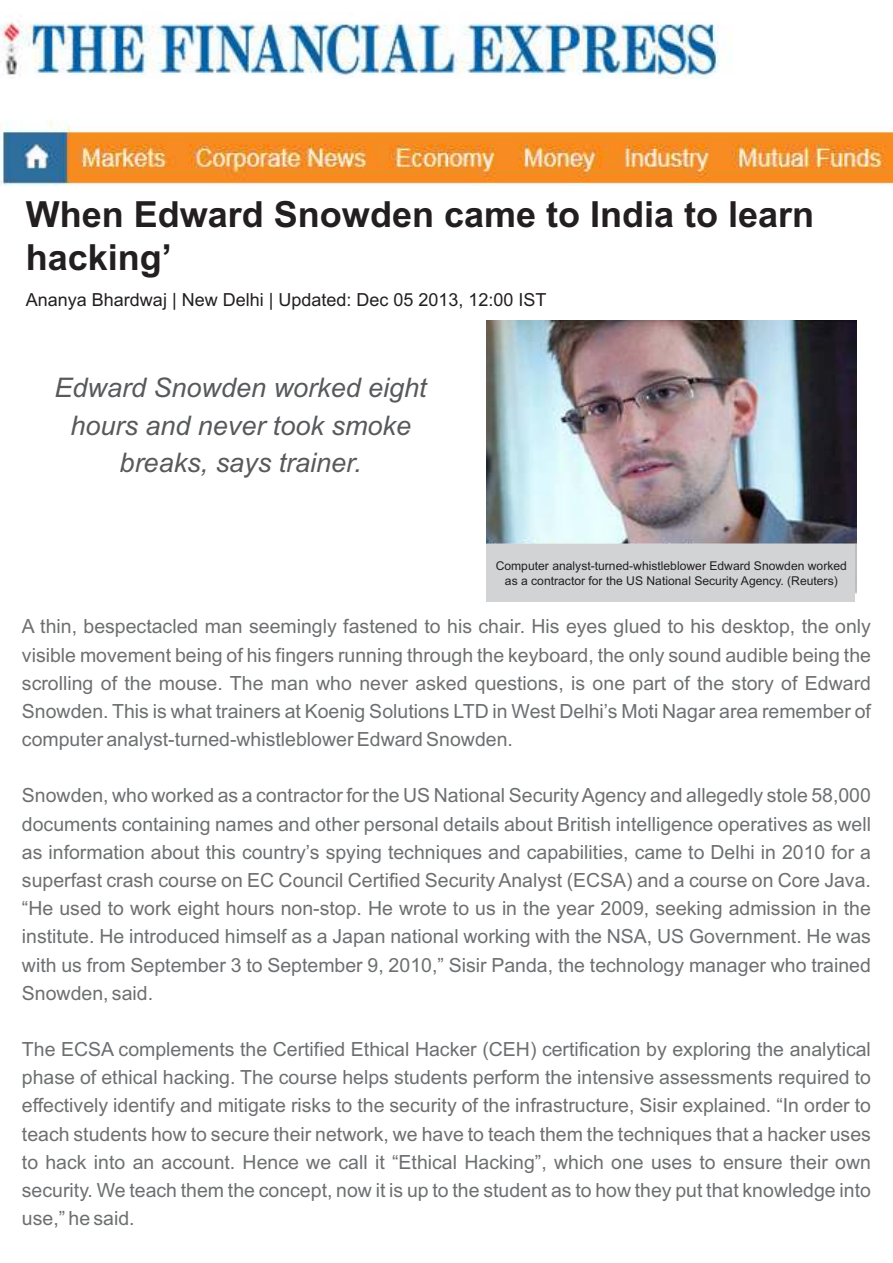
<style>
.page{position:relative;width:893px;height:1263px;background:#fff}
.page>*{position:absolute;margin:0;border:0;box-sizing:border-box;transform-origin:0 0}
.t1{font:700 36px/42.8px "Arial";color:#231f20}
.t2{font:italic 27px/37.7px "Arial";color:#58595b;text-align:center}
.t3{font:19.5px/28.2px "Arial";color:#6d6f71;text-align:justify}
.t4{font:18px "Arial";color:#231f20}
.t5{font:12.15px/15.8px "Arial";color:#231f20;text-align:center}
</style>
<div class="page">
<img style="left:0;top:22px;width:893px;height:163px">
<img style="left:487px;top:320px;width:369px;height:274px">
<div style="left:487px;top:544px;width:368px;height:58px;background:#d1d3d4"></div>
<div style="left:0;top:80px;width:770px;height:29px;background:#fff"></div>
<h1 class="t1" style="left:26px;top:197px;width:790px">When Edward Snowden came to India to learn hacking’</h1>
<p class="t4" style="left:26px;top:293px;width:522px">Ananya Bhardwaj | New Delhi | Updated: Dec 05 2013, 12:00 IST</p>
<h2 class="t2" style="left:55px;top:371px;width:374px">Edward Snowden worked eight hours and never took smoke breaks, says trainer.</h2>
<p class="t5" style="left:496px;top:559px;width:353px">Computer analyst-turned-whistleblower Edward Snowden worked as a contractor for the US National Security Agency. (Reuters)</p>
<p class="t3" style="left:22px;top:614px;width:851px">A thin, bespectacled man seemingly fastened to his chair. His eyes glued to his desktop, the only visible movement being of his fingers running through the keyboard, the only sound audible being the scrolling of the mouse. The man who never asked questions, is one part of the story of Edward Snowden. This is what trainers at Koenig Solutions LTD in West Delhi’s Moti Nagar area remember of computer analyst-turned-whistleblower Edward Snowden.</p>
<p class="t3" style="left:22px;top:783px;width:851px">Snowden, who worked as a contractor for the US National Security Agency and allegedly stole 58,000 documents containing names and other personal details about British intelligence operatives as well as information about this country’s spying techniques and capabilities, came to Delhi in 2010 for a superfast crash course on EC Council Certified Security Analyst (ECSA) and a course on Core Java. “He used to work eight hours non-stop. He wrote to us in the year 2009, seeking admission in the institute. He introduced himself as a Japan national working with the NSA, US Government. He was with us from September 3 to September 9, 2010,” Sisir Panda, the technology manager who trained Snowden, said.</p>
<p class="t3" style="left:22px;top:1037px;width:851px">The ECSA complements the Certified Ethical Hacker (CEH) certification by exploring the analytical phase of ethical hacking. The course helps students perform the intensive assessments required to effectively identify and mitigate risks to the security of the infrastructure, Sisir explained. “In order to teach students how to secure their network, we have to teach them the techniques that a hacker uses to hack into an account. Hence we call it “Ethical Hacking”, which one uses to ensure their own security. We teach them the concept, now it is up to the student as to how they put that knowledge into use,” he said.</p>
</div>
